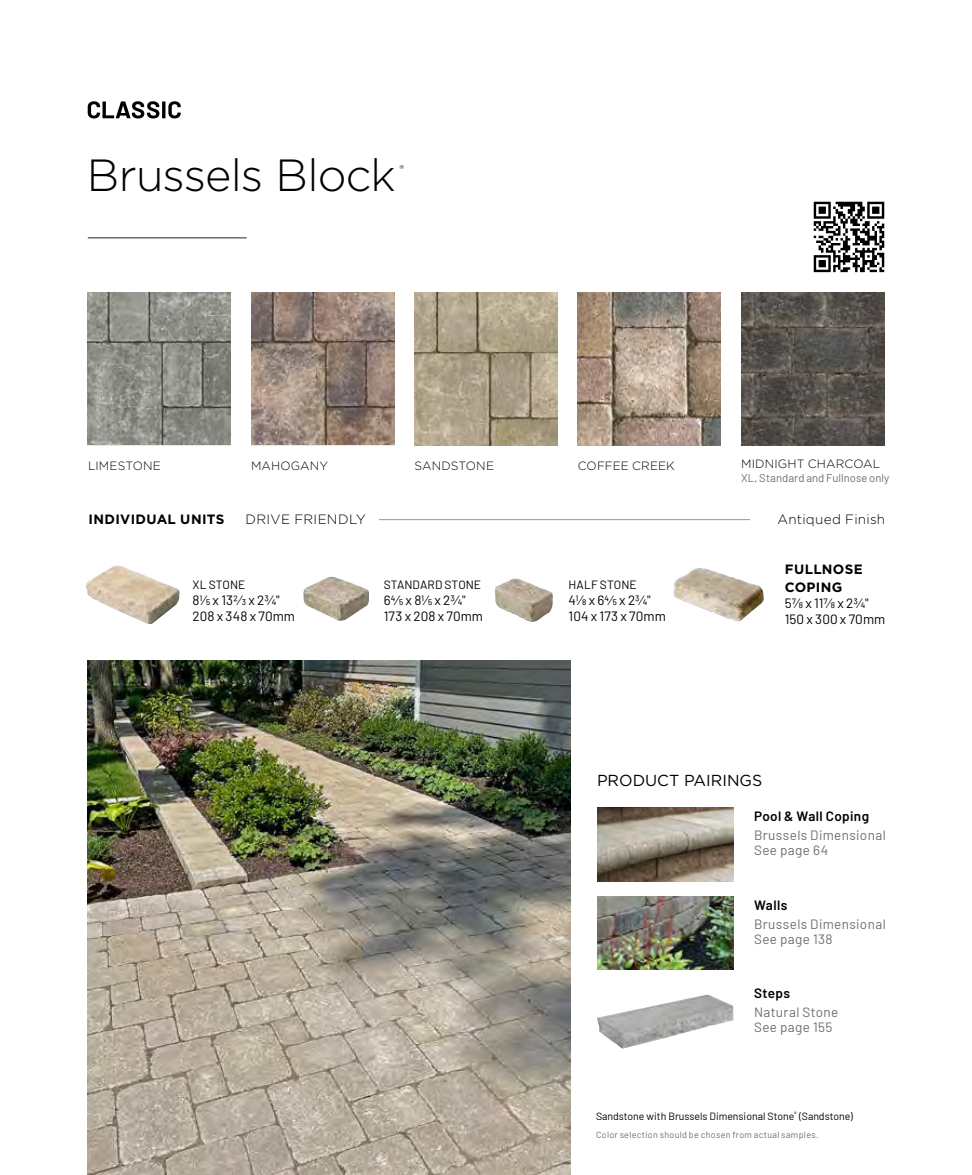
<style>
.page{position:relative;width:972px;height:1175px;background:#fff}
.page>*{position:absolute;margin:0;border:0;box-sizing:border-box;transform-origin:0 0}
.t1{font:300 45px "Gotham";letter-spacing:-.02em;color:#000}
.t2{font:15.9px "Gotham";color:#000}
.t3{font:13.5px/16.2px "Barlow";letter-spacing:.01em;color:#000}
.t4{font:13.5px/15px "Barlow";letter-spacing:.03em;color:#6d6e71}
.t5{font:700 13.5px/18px "Gotham";letter-spacing:.025em;color:#000}
.t6{font:300 13.5px "Gotham";letter-spacing:.02em;color:#000}
.t7{font:600 13.5px "Barlow";letter-spacing:.025em;color:#000}
.t8{font:300 12px "Gotham";letter-spacing:.01em;color:#000}
.t9{font:12px "Barlow";letter-spacing:.005em;color:#000}
.t10{font:300 11.4px "Gotham";color:#000}
.t11{font:11.25px "Barlow";letter-spacing:.005em;color:#6d6e71}
.t12{font:10.5px "Barlow";color:#000}
.t13{font:9px "Barlow";letter-spacing:.035em;color:#6d6e71}
</style>
<div class="page">
<svg style="left:88px;top:101px;width:93px;height:17px"></svg>
<img style="left:85px;top:565px;width:95px;height:60px">
<img style="left:303px;top:576px;width:67px;height:45px">
<img style="left:495px;top:578px;width:58px;height:44px">
<hr style="left:379px;top:519px;width:371px;height:1px;background:#939598">
<img style="left:741px;top:292px;width:143px;height:154px">
<img style="left:578px;top:292px;width:143px;height:154px">
<img style="left:88px;top:292px;width:143px;height:152px">
<img style="left:251px;top:292px;width:143px;height:152px">
<img style="left:414px;top:292px;width:144px;height:154px">
<hr style="left:88px;top:237px;width:159px;height:1px;background:#6d6e71">
<img style="left:88px;top:660px;width:482px;height:514px">
<img style="left:597px;top:807px;width:137px;height:74px">
<img style="left:597px;top:896px;width:137px;height:73px">
<img style="left:813px;top:201px;width:72px;height:72px">
<img style="left:597px;top:994px;width:137px;height:55px">
<img style="left:673px;top:568px;width:85px;height:53px">
<h1 class="t1" style="left:87px;top:147px;width:310px">Brussels Block</h1>
<p class="t10" style="left:399px;top:161px;width:6px">®</p>
<p class="t8" style="left:88px;top:458px;width:74px">LIMESTONE</p>
<p class="t8" style="left:251px;top:458px;width:79px">MAHOGANY</p>
<p class="t8" style="left:414px;top:458px;width:81px">SANDSTONE</p>
<p class="t8" style="left:578px;top:458px;width:99px">COFFEE CREEK</p>
<p class="t8" style="left:741px;top:456px;width:141px">MIDNIGHT CHARCOAL</p>
<p class="t11" style="left:741px;top:469px;width:150px">XL, Standard and Fullnose only</p>
<p class="t5" style="left:89px;top:510px;width:137px">INDIVIDUAL UNITS</p>
<p class="t6" style="left:246px;top:510px;width:122px">DRIVE FRIENDLY</p>
<p class="t6" style="left:778px;top:510px;width:109px">Antiqued Finish</p>
<p class="t9" style="left:193px;top:576px;width:54px">XL STONE</p>
<p class="t3" style="left:193px;top:591px;width:104px">81/5 x 132/3 x 23/4"<br>208 x 348 x 70mm</p>
<p class="t9" style="left:384px;top:576px;width:99px">STANDARD STONE</p>
<p class="t3" style="left:384px;top:591px;width:101px">64/5 x 81/5 x 23/4"<br>173 x 208 x 70mm</p>
<p class="t9" style="left:569px;top:576px;width:70px">HALF STONE</p>
<p class="t3" style="left:569px;top:591px;width:99px">41/8 x 64/5 x 23/4"<br>104 x 173 x 70mm</p>
<p class="t5" style="left:785px;top:559px;width:79px">FULLNOSE<br>COPING</p>
<p class="t3" style="left:785px;top:594px;width:102px">57/8 x 117/8 x 23/4"<br>150 x 300 x 70mm</p>
<p class="t2" style="left:597px;top:770px;width:167px">PRODUCT PAIRINGS</p>
<p class="t7" style="left:754px;top:806px;width:117px">Pool &amp; Wall Coping</p>
<p class="t4" style="left:754px;top:826px;width:133px">Brussels Dimensional<br>See page 64</p>
<p class="t7" style="left:754px;top:895px;width:35px">Walls</p>
<p class="t4" style="left:754px;top:915px;width:133px">Brussels Dimensional<br>See page 138</p>
<p class="t7" style="left:754px;top:983px;width:37px">Steps</p>
<p class="t4" style="left:754px;top:1003px;width:86px">Natural Stone<br>See page 155</p>
<p class="t12" style="left:596px;top:1108px;width:258px">Sandstone with Brussels Dimensional Stone<sup>®</sup> (Sandstone)</p>
<p class="t13" style="left:596px;top:1128px;width:224px">Color selection should be chosen from actual samples.</p>
</div>
